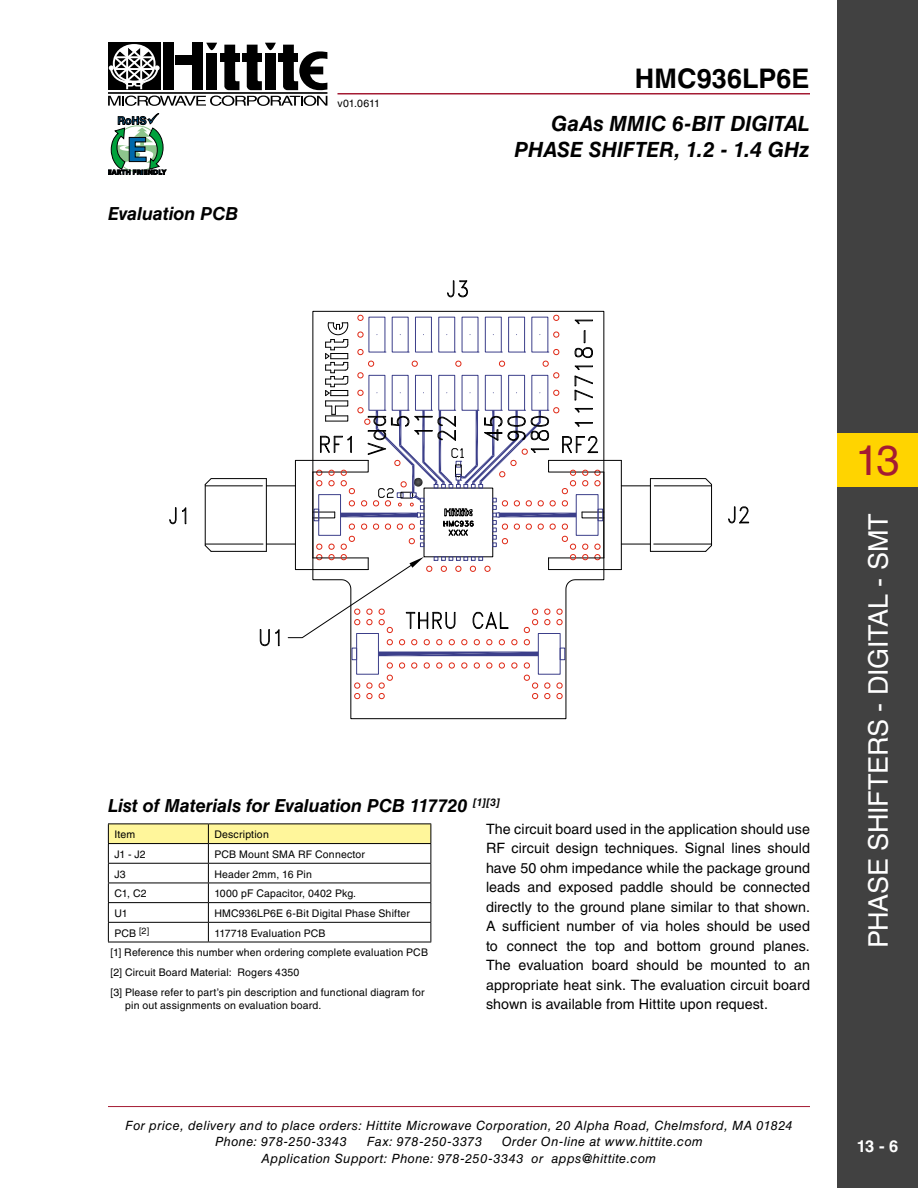
<style>
.page{position:relative;width:918px;height:1188px;background:#fff}
.page>*{position:absolute;margin:0;border:0;box-sizing:border-box;transform-origin:0 0}
.t1{font:42px "Helvetica LT Std";color:#a41b33}
.t2{font:27px "Helvetica LT Std";letter-spacing:-.015em;color:#fff}
.t3{font:700 27px "Helvetica LT Std";letter-spacing:.005em;color:#000}
.t4{font:italic 700 21px/25.2px "Helvetica LT Std";letter-spacing:.005em;color:#000;text-align:right}
.t5{font:italic 700 18px "Helvetica LT Std";letter-spacing:-.005em;color:#000}
.t6{font:700 16.5px "Helvetica LT Std";color:#fff}
.t7{font:14.25px/19.5px "Helvetica LT Std";letter-spacing:.005em;color:#000;text-align:justify}
.t8{font:italic 12.75px/16.5px "Helvetica LT Std";letter-spacing:.035em;color:#000}
.t9{font:10.5px/19.6px "Helvetica LT Std";letter-spacing:.02em;color:#000}
</style>
<div class="page">
<div style="left:837px;top:0;width:81px;height:1188px;background:#414141"></div>
<div style="left:837px;top:433px;width:81px;height:54px;background:#ffd400"></div>
<hr style="left:108px;top:1106px;width:702px;height:1px;background:#a41b33">
<div style="left:108px;top:43px;width:52px;height:47px;background:#000"></div>
<hr style="left:126px;top:46px;width:2px;height:43px;background:#fff">
<hr style="left:140px;top:46px;width:2px;height:43px;background:#fff">
<svg style="left:109px;top:44px;width:50px;height:43px"></svg>
<hr style="left:108px;top:92px;width:219px;height:2px;background:#000">
<div style="left:192px;top:43px;width:11px;height:47px;background:#000"></div>
<div style="left:163px;top:43px;width:11px;height:47px;background:#000"></div>
<div style="left:176px;top:55px;width:18px;height:9px;background:#000"></div>
<svg style="left:206px;top:43px;width:11px;height:7px"></svg>
<div style="left:206px;top:53px;width:11px;height:37px;background:#000"></div>
<svg style="left:224px;top:45px;width:15px;height:45px"></svg>
<svg style="left:108px;top:96px;width:219px;height:10px"></svg>
<div style="left:220px;top:53px;width:19px;height:9px;background:#000"></div>
<svg style="left:247px;top:43px;width:29px;height:47px"></svg>
<div style="left:242px;top:53px;width:20px;height:9px;background:#000"></div>
<svg style="left:283px;top:45px;width:44px;height:45px"></svg>
<div style="left:279px;top:53px;width:19px;height:9px;background:#000"></div>
<hr style="left:338px;top:93px;width:472px;height:1px;background:#a41b33">
<svg style="left:108px;top:113px;width:58px;height:62px"></svg>
<svg style="left:108px;top:824px;width:323px;height:118px"></svg>
<hr style="left:108px;top:942px;width:100px;height:1px;background:#000">
<hr style="left:208px;top:942px;width:223px;height:1px;background:#000">
<hr style="left:549px;top:569px;width:72px;height:1px;background:#000">
<hr style="left:549px;top:460px;width:72px;height:1px;background:#000">
<hr style="left:711px;top:484px;width:1px;height:62px;background:#000">
<hr style="left:650px;top:479px;width:1px;height:72px;background:#000">
<hr style="left:621px;top:460px;width:1px;height:110px;background:#000">
<svg style="left:621px;top:478px;width:92px;height:8px"></svg>
<svg style="left:621px;top:544px;width:29px;height:1px"></svg>
<svg style="left:705px;top:545px;width:7px;height:7px"></svg>
<hr style="left:654px;top:544px;width:58px;height:1px;background:#000">
<hr style="left:650px;top:551px;width:56px;height:1px;background:#000">
<svg style="left:312px;top:310px;width:293px;height:410px"></svg>
<svg style="left:511px;top:662px;width:7px;height:7px"></svg>
<svg style="left:499px;top:662px;width:6px;height:7px"></svg>
<svg style="left:486px;top:662px;width:7px;height:7px"></svg>
<svg style="left:474px;top:662px;width:6px;height:7px"></svg>
<svg style="left:461px;top:662px;width:7px;height:7px"></svg>
<svg style="left:436px;top:662px;width:19px;height:7px"></svg>
<svg style="left:411px;top:662px;width:19px;height:7px"></svg>
<svg style="left:399px;top:662px;width:6px;height:7px"></svg>
<div style="left:352px;top:648px;width:5px;height:12px;border:1px solid #3c3f8a"></div>
<svg style="left:354px;top:662px;width:39px;height:37px"></svg>
<div style="left:356px;top:633px;width:23px;height:42px;border:1px solid #3c3f8a"></div>
<div style="left:560px;top:648px;width:5px;height:12px;border:1px solid #3c3f8a"></div>
<svg style="left:524px;top:662px;width:14px;height:37px"></svg>
<svg style="left:544px;top:682px;width:19px;height:17px"></svg>
<div style="left:538px;top:633px;width:23px;height:42px;border:1px solid #3c3f8a"></div>
<svg style="left:204px;top:314px;width:401px;height:342px"></svg>
<svg style="left:169px;top:507px;width:18px;height:18px"></svg>
<svg style="left:728px;top:506px;width:22px;height:18px"></svg>
<svg style="left:447px;top:280px;width:21px;height:18px"></svg>
<p class="t5" style="left:108px;top:202px;width:132px">Evaluation PCB</p>
<p class="t9" style="left:338px;top:93px;width:44px">v01.0611</p>
<h2 class="t3" style="left:635px;top:62px;width:176px">HMC936LP6E</h2>
<h3 class="t4" style="left:515px;top:111px;width:296px">GaAs MMIC 6-BIT DIGITAL<br>Phase Shifter, 1.2 - 1.4 GHz</h3>
<p class="t5" style="left:108px;top:795px;width:394px">List of Materials for Evaluation PCB 117720 <sup>[1][3]</sup></p>
<p class="t9" style="left:114px;top:825px;width:22px">Item</p>
<p class="t9" style="left:214px;top:825px;width:56px">Description</p>
<p class="t9" style="left:114px;top:844px;width:33px">J1 - J2</p>
<p class="t9" style="left:214px;top:844px;width:152px">PCB Mount SMA RF Connector</p>
<p class="t9" style="left:114px;top:864px;width:13px">J3</p>
<p class="t9" style="left:214px;top:864px;width:99px">Header 2mm, 16 Pin</p>
<p class="t9" style="left:114px;top:884px;width:34px">C1, C2</p>
<p class="t9" style="left:214px;top:884px;width:143px">1000 pF Capacitor, 0402 Pkg.</p>
<p class="t9" style="left:114px;top:903px;width:15px">U1</p>
<p class="t9" style="left:214px;top:903px;width:197px">H MC936LP6E 6-Bit Digital Phase Shifter</p>
<p class="t9" style="left:114px;top:923px;width:36px">PCB <sup>[2]</sup></p>
<p class="t7" style="left:486px;top:819px;width:326px">The circuit board used in the application should use RF circuit design techniques. Signal lines should have 50 ohm impedance while the package ground leads and exposed paddle should be connected directly to the ground plane similar to that shown.<br>A sufficient number of via holes should be used to connect the top and bottom ground planes.<br>The evaluation board should be mounted to an appropriate heat sink. The evaluation circuit board shown is available from Hittite upon request.</p>
<p class="t9" style="left:111px;top:923px;width:319px;text-indent:104px">117718 Evaluation PCB<br>[1] Reference this number when ordering complete evaluation PCB [2] Circuit Board Material: Rogers 4350<br>[3] Please refer to part’s pin description and functional diagram for</p>
<p class="t9" style="left:125px;top:996px;width:198px">pin out assignments on evaluation board.</p>
<p class="t8" style="left:215px;top:1117px;width:579px;text-indent:-90px">For price, delivery and to place orders: Hittite Microwave Corporation, 20 Alpha Road, Chelmsford, MA 01824<br>Phone: 978-250-3343</p>
<p class="t8" style="left:262px;top:1133px;width:443px;text-indent:240px">Order On-line at www.hittite.com<br>Application Support: Phone: 978-250-3343 or apps@hittite.com</p>
<p class="t8" style="left:367px;top:1133px;width:117px">Fax: 978-250-3373</p>
<h1 class="t1" style="left:856px;top:436px;width:45px">13</h1>
<h2 class="t2" style="left:863px;top:948px;width:435px;rotate:-90deg">Phase Shifters - DIGITAL - SMT</h2>
<p class="t6" style="left:857px;top:1136px;width:43px">13 - 6</p>
</div>
